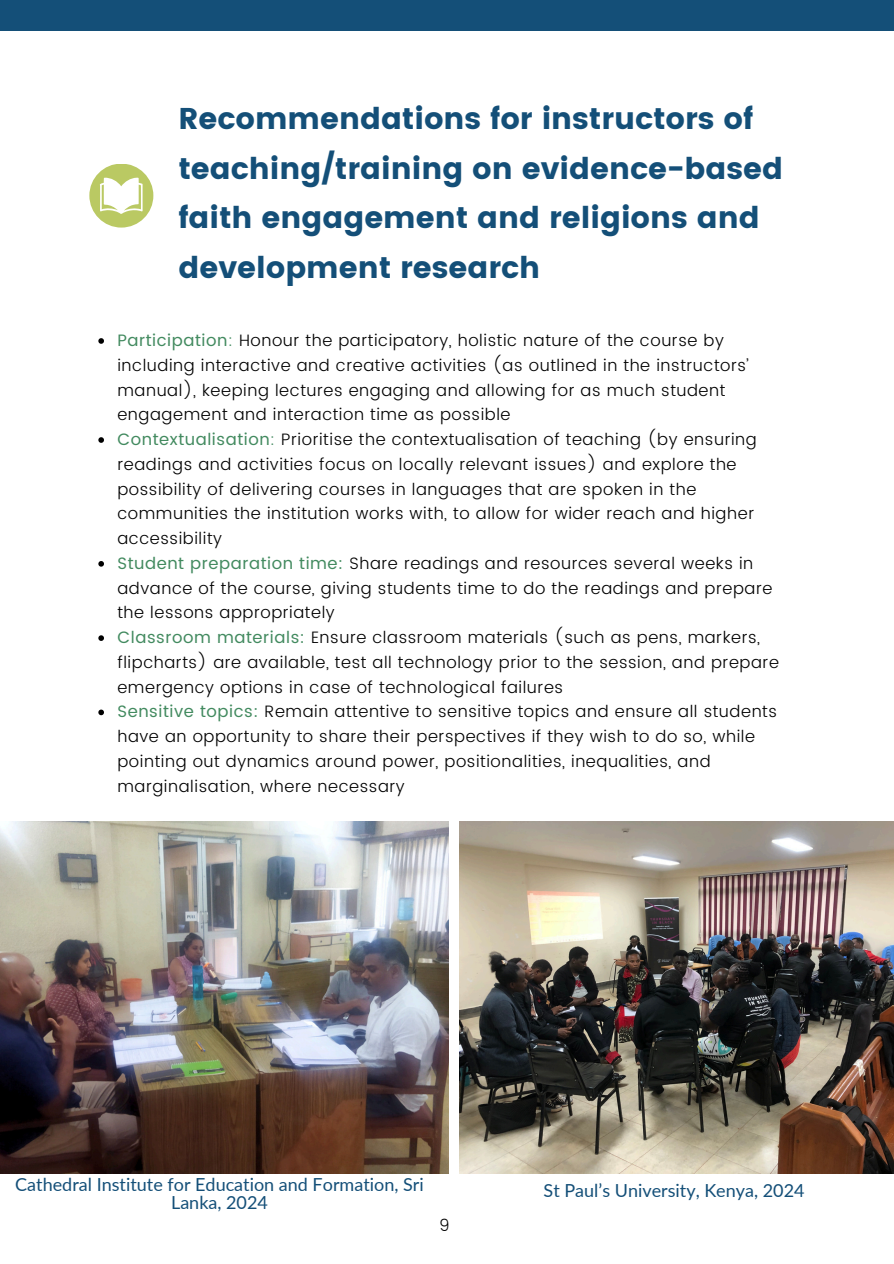
<style>
.page{position:relative;width:894px;height:1264px;background:#fff}
.page>*{position:absolute;margin:0;border:0;box-sizing:border-box;transform-origin:0 0}
.t1{font:30px/49.5px "Poppins";color:#144f78}
.t2{font:18px/18px "Lato";color:#144f78;text-align:center}
.t3{font:300 16.5px/24.8px "Poppins";letter-spacing:.035em;color:#000}
.s1{font-weight:400;color:#428a5f}
.s2{color:#428a5f}
</style>
<div class="page">
<img style="left:0;top:821px;width:448px;height:352px">
<img style="left:459px;top:821px;width:434px;height:352px">
<div style="left:0;top:0;width:893px;height:31px;background:#144f78"></div>
<div style="left:89px;top:164px;width:64px;height:63px;background:#bac963;border-radius:50%"></div>
<svg style="left:100px;top:177px;width:42px;height:36px"></svg>
<svg style="left:98px;top:338px;width:6px;height:6px"></svg>
<svg style="left:98px;top:437px;width:6px;height:6px"></svg>
<svg style="left:98px;top:561px;width:6px;height:5px"></svg>
<svg style="left:98px;top:635px;width:6px;height:6px"></svg>
<svg style="left:98px;top:709px;width:6px;height:6px"></svg>
<p class="t1" style="left:178px;top:94px;width:605px">Recommendations for instructors of teaching/training on evidence-based faith engagement and religions and development research</p>
<p class="t3" style="left:117px;top:328px;width:632px"><span class="s1">Participation</span><span class="s2">:</span> Honour the participatory, holistic nature of the course by including interactive and creative activities (as outlined in the instructors’ manual), keeping lectures engaging and allowing for as much student engagement and interaction time as possible</p>
<h1 class="t3" style="left:117px;top:427px;width:640px"><span class="s1">Contextualisation</span><span class="s2">:</span> Prioritise the contextualisation of teaching (by ensuring readings and activities focus on locally relevant issues) and explore the possibility of delivering courses in languages that are spoken in the communities the institution works with, to allow for wider reach and higher accessibility</h1>
<p class="t3" style="left:117px;top:551px;width:656px"><span class="s1">Student preparation time:</span> Share readings and resources several weeks in advance of the course, giving students time to do the readings and prepare the lessons appropriately</p>
<p class="t3" style="left:117px;top:625px;width:663px"><span class="s1">Classroom materials:</span> Ensure classroom materials (such as pens, markers, flipcharts) are available, test all technology prior to the session, and prepare emergency options in case of technological failures</p>
<p class="t3" style="left:117px;top:699px;width:661px"><span class="s1">Sensitive topics:</span> Remain attentive to sensitive topics and ensure all students have an opportunity to share their perspectives if they wish to do so, while pointing out dynamics around power, positionalities, inequalities, and marginalisation, where necessary</p>
<p class="t2" style="left:15px;top:1175px;width:410px">Cathedral Institute for Education and Formation, Sri<br>Lanka, 2024</p>
<p class="t2" style="left:543px;top:1180px;width:262px">St Paul’s University, Kenya, 2024</p>
<p class="t3" style="left:439px;top:1212px;width:12px">9</p>
</div>
